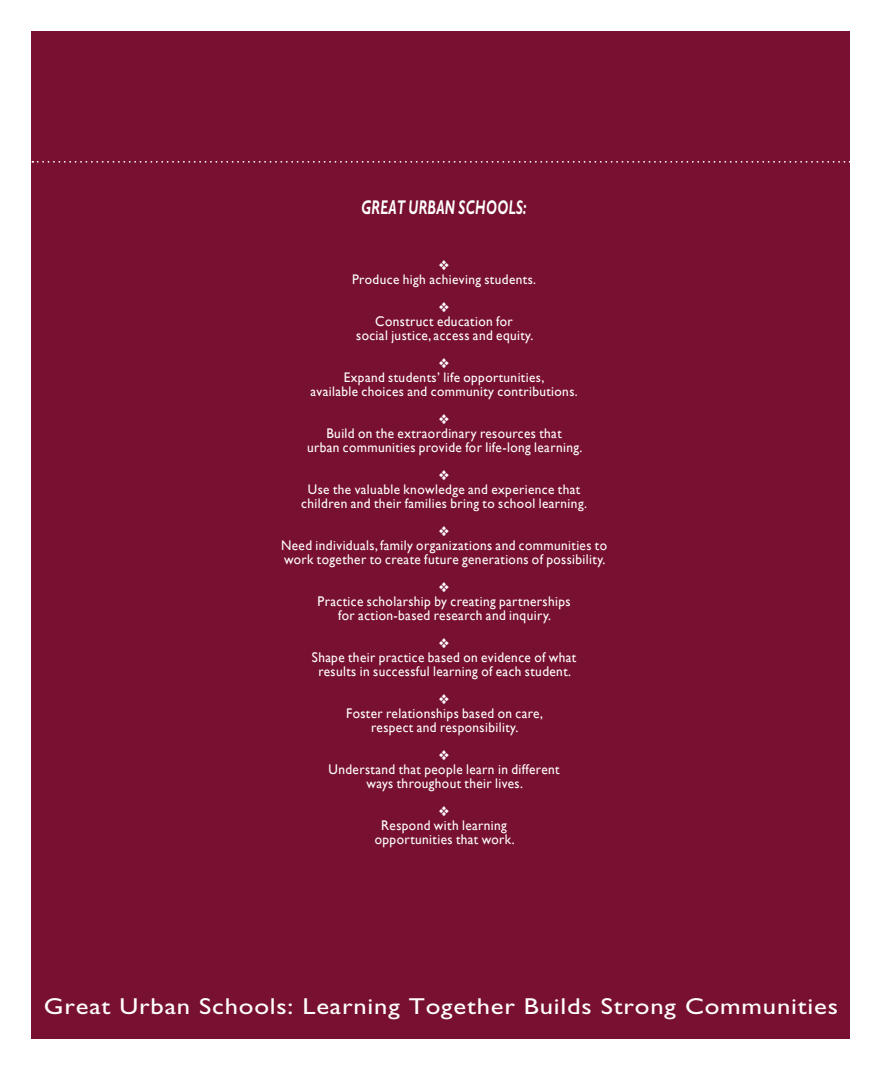
<style>
.page{position:relative;width:882px;height:1071px;background:#fff}
.page>*{position:absolute;margin:0;border:0;box-sizing:border-box;transform-origin:0 0}
.t1{font:23.1px "Gill Sans";letter-spacing:.03em;color:#fff;scale:1.15 1}
.t2{font:italic 700 19.95px "Gill Sans";letter-spacing:.03em;color:#fff;scale:.66 1}
.t3{font:14px/14px "Gill Sans";letter-spacing:.03em;color:#fff;text-align:center;scale:.95 1}
.t4{font:14px/14px "Gill Sans";letter-spacing:.03em;color:#fff;text-align:center;scale:.95 1}
</style>
<div class="page">
<div style="left:32px;top:32px;width:818px;height:1008px;background:#781031"></div>
<svg style="left:32px;top:161px;width:818px;height:2px"></svg>
<h2 class="t2" style="left:361px;top:196px;width:252px">GREAT URBAN SCHOOLS:</h2>
<p class="t4" style="left:352px;top:272px;width:195px">Produce high achieving students.</p>
<p class="t3" style="left:356px;top:314px;width:188px">Construct education for<br>social justice, access and equity.</p>
<p class="t4" style="left:310px;top:370px;width:283px">Expand students’ life opportunities,<br>available choices and community contributions.</p>
<p class="t3" style="left:307px;top:426px;width:291px">Build on the extraordinary resources that<br>urban communities provide for life-long learning.</p>
<p class="t4" style="left:301px;top:482px;width:302px">Use the valuable knowledge and experience that children and their families bring to school learning.</p>
<p class="t3" style="left:281px;top:538px;width:345px;text-align:left">Need individuals, family organizations and communities to work together to create future generations of possibility.</p>
<p class="t3" style="left:318px;top:594px;width:268px">Practice scholarship by creating partnerships for action-based research and inquiry.</p>
<p class="t3" style="left:312px;top:650px;width:280px">Shape their practice based on evidence of what results in successful learning of each student.</p>
<p class="t3" style="left:346px;top:706px;width:209px">Foster relationships based on care, respect and responsibility.</p>
<p class="t3" style="left:329px;top:762px;width:245px">Understand that people learn in different ways throughout their lives.</p>
<p class="t3" style="left:375px;top:818px;width:149px">Respond with learning opportunities that work.</p>
<h1 class="t1" style="left:44px;top:993px;width:692px">Great Urban Schools: Learning Together Builds Strong Communities</h1>
</div>
